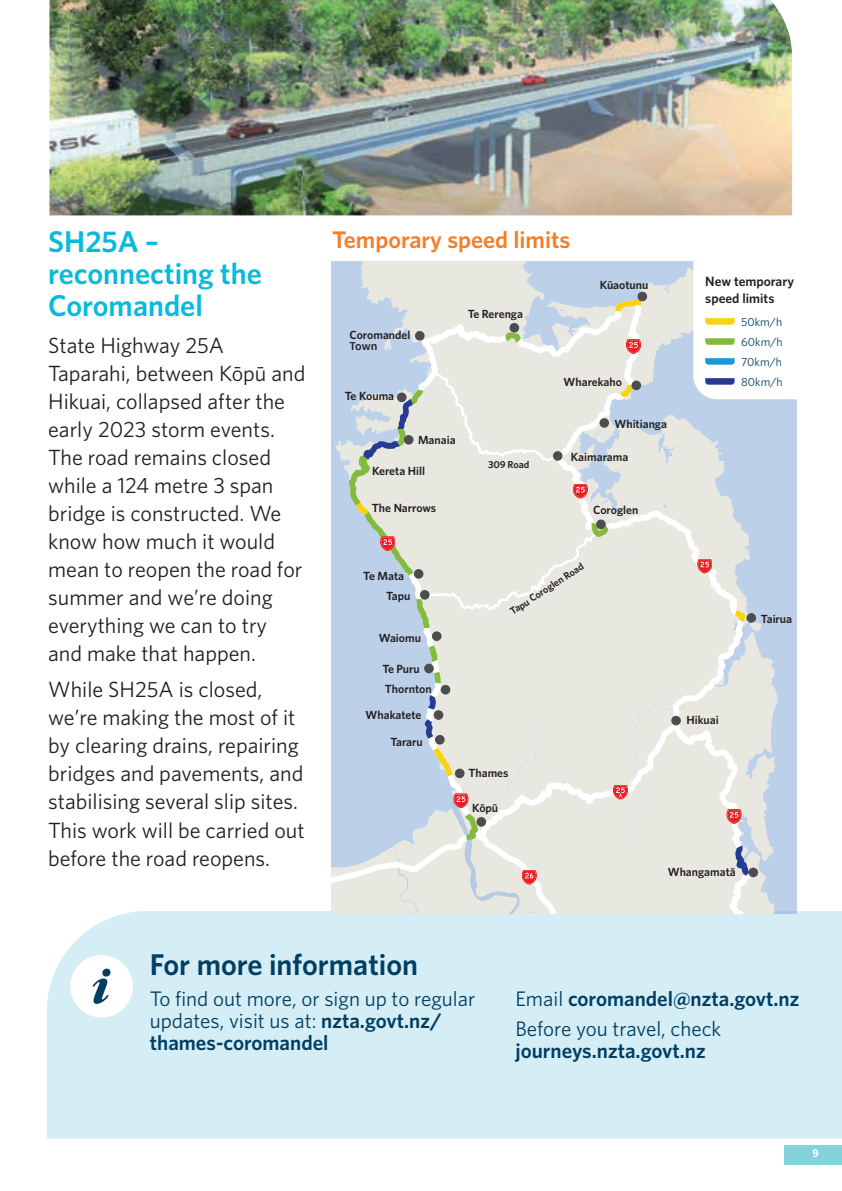
<style>
.page{position:relative;width:842px;height:1191px;background:#fff}
.page>*{position:absolute;margin:0;border:0;box-sizing:border-box;transform-origin:0 0}
.t1{font:600 30px/32px "Whitney";color:#07bbda}
.t2{font:600 30px "Whitney";color:#003e64}
.t3{font:600 24px "Whitney";color:#f47f2a}
.t4{font:22px/28px "Whitney";color:#231f20}
.t5{font:21px/22px "Whitney";color:#003e64}
.t6{font:600 21px "Whitney";color:#003e64}
.t7{font:600 13.6px/16.2px "Whitney";color:#231f20}
.t8{font:600 12px "Source Sans Pro";color:#231f20}
.t9{font:700 12px "Source Sans Pro";color:#fff}
.t10{font:600 11.8px "Whitney";color:#231f20}
.t11{font:11.8px/20px "Whitney";color:#003e64;text-align:justify}
.t12{font:600 10.2px "Whitney";color:#231f20}
.s1{font-weight:600}
</style>
<div class="page">
<div style="left:784px;top:1141px;width:58px;height:23px;background:#84d2db"></div>
<div style="left:0;top:0;width:842px;height:1145px;background:#fff"></div>
<div style="left:47px;top:911px;width:795px;height:227px;background:#d5eef5"></div>
<div style="left:70px;top:955px;width:63px;height:62px;background:#fff;border-radius:50%"></div>
<svg style="left:93px;top:968px;width:17px;height:36px"></svg>
<svg style="left:332px;top:215px;width:464px;height:698px;background:#dee2e3"></svg>
<img style="left:49px;top:0;width:743px;height:215px">
<h1 class="t1" style="left:48px;top:225px;width:215px">SH25A – reconnecting the<br>Coromandel</h1>
<p class="t4" style="left:48px;top:330px;width:259px">State Highway 25A<br>Taparahi, between Kōpū and<br>Hikuai, collapsed after the early 2023 storm events.<br>The road remains closed while a 124 metre 3 span bridge is constructed. We know how much it would mean to reopen the road for summer and we’re doing everything we can to try and make that happen.</p>
<p class="t4" style="left:48px;top:675px;width:258px">While SH25A is closed, we’re making the most of it by clearing drains, repairing bridges and pavements, and stabilising several slip sites.<br>This work will be carried out before the road reopens.</p>
<p class="t3" style="left:332px;top:224px;width:240px">Temporary speed limits</p>
<p class="t10" style="left:350px;top:327px;width:62px">Coromandel</p>
<p class="t8" style="left:350px;top:338px;width:29px">Town</p>
<p class="t10" style="left:468px;top:306px;width:57px">Te Rerenga</p>
<p class="t10" style="left:600px;top:277px;width:50px">Kūaotunu</p>
<p class="t10" style="left:345px;top:387px;width:51px">Te Kouma</p>
<p class="t10" style="left:418px;top:432px;width:39px">Manaia</p>
<p class="t10" style="left:372px;top:463px;width:55px">Kereta Hill</p>
<p class="t10" style="left:372px;top:500px;width:66px">The Narrows</p>
<p class="t12" style="left:488px;top:457px;width:43px;rotate:1deg">309 Road</p>
<p class="t10" style="left:564px;top:374px;width:60px">Wharekaho</p>
<p class="t10" style="left:614px;top:416px;width:54px">Whitianga</p>
<p class="t10" style="left:571px;top:449px;width:59px">Kaimarama</p>
<p class="t10" style="left:593px;top:502px;width:47px">Coroglen</p>
<p class="t10" style="left:363px;top:568px;width:42px">Te Mata</p>
<p class="t10" style="left:386px;top:588px;width:26px">Tapu</p>
<p class="t10" style="left:379px;top:630px;width:44px">Waiomu</p>
<p class="t10" style="left:382px;top:660px;width:39px">Te Puru</p>
<p class="t10" style="left:385px;top:681px;width:48px">Thornton</p>
<p class="t10" style="left:366px;top:706px;width:57px">Whakatete</p>
<p class="t10" style="left:390px;top:734px;width:34px">Tararu</p>
<p class="t12" style="left:507px;top:606px;width:87px;rotate:-33deg">Tapu Coroglen Road</p>
<p class="t10" style="left:468px;top:765px;width:42px">Thames</p>
<p class="t10" style="left:472px;top:800px;width:28px">Kōpū</p>
<p class="t7" style="left:705px;top:273px;width:90px">New temporary speed limits</p>
<p class="t11" style="left:741px;top:311px;width:43px">50km/h 60km/h 70km/h 80km/h</p>
<p class="t10" style="left:686px;top:712px;width:34px">Hikuai</p>
<p class="t10" style="left:761px;top:610px;width:33px">Tairua</p>
<p class="t10" style="left:668px;top:864px;width:70px">Whangamatā</p>
<h1 class="t2" style="left:150px;top:944px;width:270px">For more information</h1>
<p class="t5" style="left:150px;top:986px;width:327px">To find out more, or sign up to regular updates, visit us at: <span class="s1">nzta.govt.nz/ thames-coromandel</span></p>
<p class="t5" style="left:515px;top:982px;width:286px;line-height:30.6px">Email <span class="s1">coromandel@nzta.govt.nz<br></span>Before you travel, check</p>
<p class="t6" style="left:515px;top:1037px;width:192px">journeys.nzta.govt.nz</p>
<p class="t9" style="left:812px;top:1145px;width:8px">9</p>
</div>
